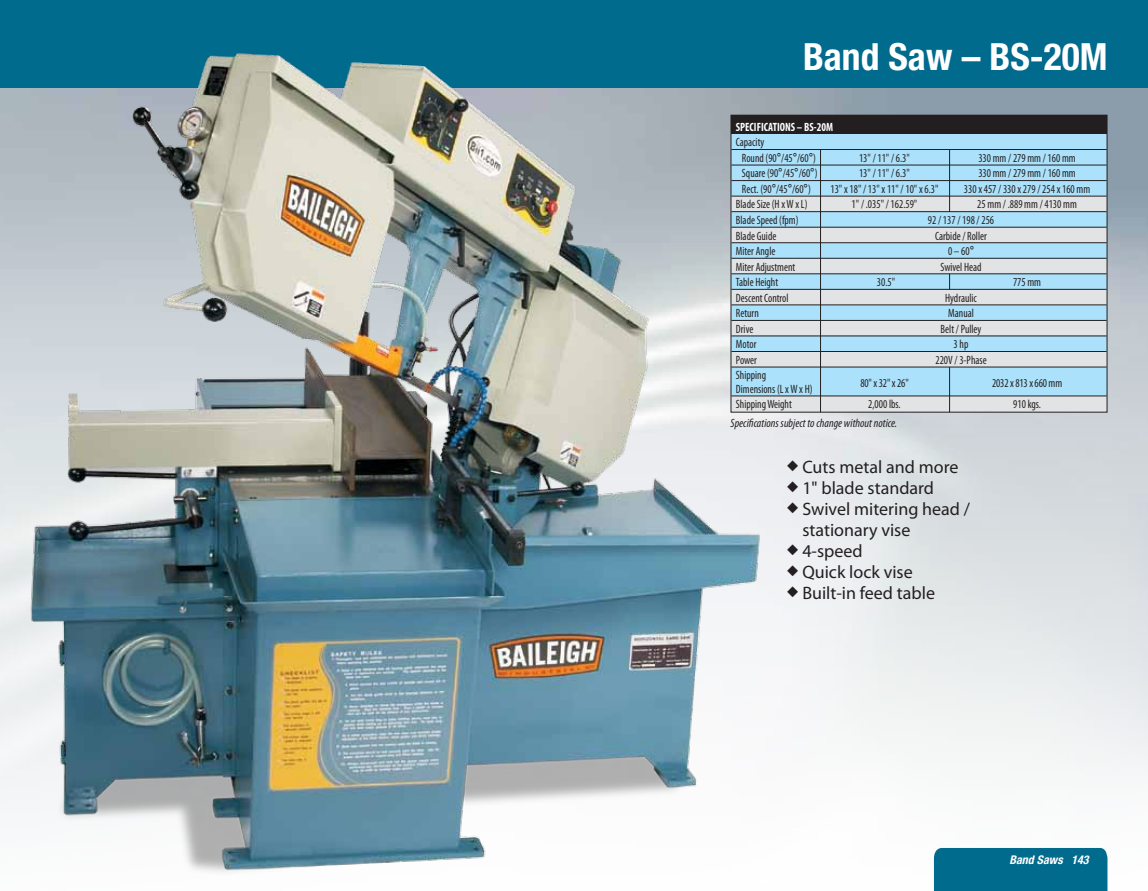
<style>
.page{position:relative;width:1148px;height:891px;background:#fff}
.page>*{position:absolute;margin:0;border:0;box-sizing:border-box;transform-origin:0 0}
.t1{font:700 condensed 37.5px "Helvetica Neue";color:#fff}
.t2{font:18px/21px "Myriad Pro";color:#231f20}
.t3{font:condensed 12px/15.6px "Myriad Pro";color:#231f20;scale:.91 1}
.t4{font:italic condensed 12px "Myriad Pro";color:#231f20}
.t5{font:700 condensed 12px "Myriad Pro";color:#fff;scale:.91 1}
.t6{font:italic 700 condensed 12px "Helvetica Neue";color:#fff}
.s1{font-family:"Futura"}
</style>
<div class="page">
<img style="left:774px;top:87px;width:374px;height:804px">
<div style="left:934px;top:848px;width:173px;height:43px;background:#006b8d"></div>
<div style="left:0;top:0;width:1148px;height:87px;background:#006b8d"></div>
<img style="left:0;top:53px;width:774px;height:819px">
<div style="left:731px;top:133px;width:376px;height:279px;background:#e2e3e4"></div>
<div style="left:731px;top:133px;width:376px;height:63px;background:#abe1fa"></div>
<div style="left:731px;top:212px;width:375px;height:15px;background:#abe1fa"></div>
<div style="left:731px;top:243px;width:375px;height:16px;background:#abe1fa"></div>
<div style="left:731px;top:274px;width:375px;height:15px;background:#abe1fa"></div>
<div style="left:731px;top:305px;width:375px;height:16px;background:#abe1fa"></div>
<div style="left:731px;top:336px;width:375px;height:15px;background:#abe1fa"></div>
<div style="left:731px;top:367px;width:375px;height:29px;background:#abe1fa"></div>
<hr style="left:820px;top:150px;width:1px;height:262px;background:#231f20">
<hr style="left:949px;top:149px;width:1px;height:63px;background:#231f20">
<hr style="left:949px;top:367px;width:1px;height:45px;background:#231f20">
<svg style="left:949px;top:274px;width:1px;height:15px"></svg>
<div style="left:731px;top:115px;width:375px;height:19px;background:#231f20"></div>
<hr style="left:731px;top:149px;width:375px;height:1px;background:#231f20">
<hr style="left:731px;top:165px;width:375px;height:1px;background:#231f20">
<hr style="left:731px;top:180px;width:375px;height:1px;background:#231f20">
<hr style="left:731px;top:196px;width:375px;height:1px;background:#231f20">
<hr style="left:731px;top:211px;width:375px;height:1px;background:#231f20">
<hr style="left:731px;top:227px;width:375px;height:1px;background:#231f20">
<hr style="left:731px;top:242px;width:375px;height:1px;background:#231f20">
<hr style="left:731px;top:258px;width:375px;height:1px;background:#231f20">
<hr style="left:731px;top:273px;width:375px;height:1px;background:#231f20">
<hr style="left:731px;top:289px;width:375px;height:1px;background:#231f20">
<hr style="left:731px;top:305px;width:375px;height:1px;background:#231f20">
<hr style="left:731px;top:320px;width:375px;height:1px;background:#231f20">
<hr style="left:731px;top:336px;width:375px;height:1px;background:#231f20">
<hr style="left:731px;top:351px;width:375px;height:1px;background:#231f20">
<hr style="left:731px;top:367px;width:375px;height:1px;background:#231f20">
<hr style="left:731px;top:396px;width:375px;height:1px;background:#231f20">
<div style="left:730px;top:115px;width:377px;height:298px;border:1px solid #231f20"></div>
<h1 class="t1" style="left:803px;top:34px;width:306px">Band Saw – BS-20M</h1>
<p class="t5" style="left:736px;top:119px;width:108px">SPECIFICATIONS – BS-20M</p>
<p class="t3" style="left:742px;top:134px;width:83px;text-indent:-6px">Capacity<br>Round (90<span class="s1">°</span>/45<span class="s1">°</span>/60<span class="s1">°</span>)</p>
<p class="t3" style="left:859px;top:150px;width:57px">13" / 11" / 6.3"</p>
<p class="t3" style="left:978px;top:150px;width:108px">330 mm / 279 mm / 160 mm</p>
<p class="t3" style="left:742px;top:165px;width:84px">Square (90<span class="s1">°</span>/45<span class="s1">°</span>/60<span class="s1">°</span>)</p>
<p class="t3" style="left:859px;top:165px;width:57px">13" / 11" / 6.3"</p>
<p class="t3" style="left:978px;top:165px;width:108px">330 mm / 279 mm / 160 mm</p>
<p class="t3" style="left:742px;top:181px;width:77px">Rect. (90<span class="s1">°</span>/45<span class="s1">°</span>/60<span class="s1">°</span>)</p>
<p class="t3" style="left:830px;top:181px;width:120px">13" x 18" / 13" x 11" / 10" x 6.3"</p>
<p class="t3" style="left:963px;top:181px;width:140px">330 x 457 / 330 x 279 / 254 x 160 mm</p>
<p class="t3" style="left:736px;top:197px;width:80px">Blade Size (H x W x L)</p>
<p class="t3" style="left:851px;top:197px;width:74px">1" / .035" / 162.59"</p>
<p class="t3" style="left:977px;top:197px;width:111px">25 mm / .889 mm / 4130 mm</p>
<p class="t3" style="left:736px;top:212px;width:70px">Blade Speed (fpm)</p>
<p class="t3" style="left:928px;top:212px;width:74px">92 / 137 / 198 / 256</p>
<p class="t3" style="left:736px;top:228px;width:46px">Blade Guide</p>
<p class="t3" style="left:935px;top:228px;width:58px">Carbide / Roller</p>
<p class="t3" style="left:736px;top:243px;width:45px">Miter Angle</p>
<p class="t3" style="left:948px;top:243px;width:30px">0 – 60<span class="s1">°</span></p>
<p class="t3" style="left:736px;top:259px;width:67px">Miter Adjustment</p>
<p class="t3" style="left:940px;top:259px;width:47px">Swivel Head</p>
<p class="t3" style="left:736px;top:274px;width:48px">Table Height</p>
<p class="t3" style="left:877px;top:274px;width:22px">30.5"</p>
<p class="t3" style="left:1013px;top:274px;width:32px">775 mm</p>
<p class="t3" style="left:736px;top:290px;width:59px">Descent Control</p>
<p class="t3" style="left:945px;top:290px;width:36px">Hydraulic</p>
<p class="t3" style="left:736px;top:305px;width:27px">Return</p>
<p class="t3" style="left:948px;top:305px;width:30px">Manual</p>
<p class="t3" style="left:736px;top:321px;width:21px">Drive</p>
<p class="t3" style="left:940px;top:321px;width:46px">Belt / Pulley</p>
<p class="t3" style="left:736px;top:336px;width:24px">Motor</p>
<p class="t3" style="left:953px;top:336px;width:18px">3 hp</p>
<p class="t3" style="left:736px;top:352px;width:25px">Power</p>
<p class="t3" style="left:935px;top:352px;width:58px">220V / 3-Phase</p>
<p class="t3" style="left:736px;top:369px;width:86px;line-height:13.4px">Shipping<br>Dimensions (L x W x H)</p>
<p class="t3" style="left:860px;top:375px;width:55px">80" x 32" x 26"</p>
<p class="t3" style="left:992px;top:375px;width:79px">2032 x 813 x 660 mm</p>
<p class="t3" style="left:736px;top:396px;width:63px">Shipping Weight</p>
<p class="t3" style="left:868px;top:396px;width:37px">2,000 lbs.</p>
<p class="t3" style="left:1013px;top:396px;width:32px">910 kgs.</p>
<p class="t4" style="left:730px;top:415px;width:168px">Specifications subject to change without notice.</p>
<h2 class="t2" style="left:786px;top:456px;width:173px">◆ Cuts metal and more</h2>
<h2 class="t2" style="left:786px;top:477px;width:149px">◆ 1" blade standard</h2>
<h2 class="t2" style="left:802px;top:498px;width:169px;text-indent:-16px">◆ Swivel mitering head / stationary vise</h2>
<h2 class="t2" style="left:786px;top:540px;width:77px">◆ 4-speed</h2>
<h2 class="t2" style="left:786px;top:561px;width:128px">◆ Quick lock vise</h2>
<h2 class="t2" style="left:786px;top:582px;width:150px">◆ Built-in feed table</h2>
<p class="t6" style="left:1009px;top:852px;width:81px">Band Saws 143</p>
</div>
